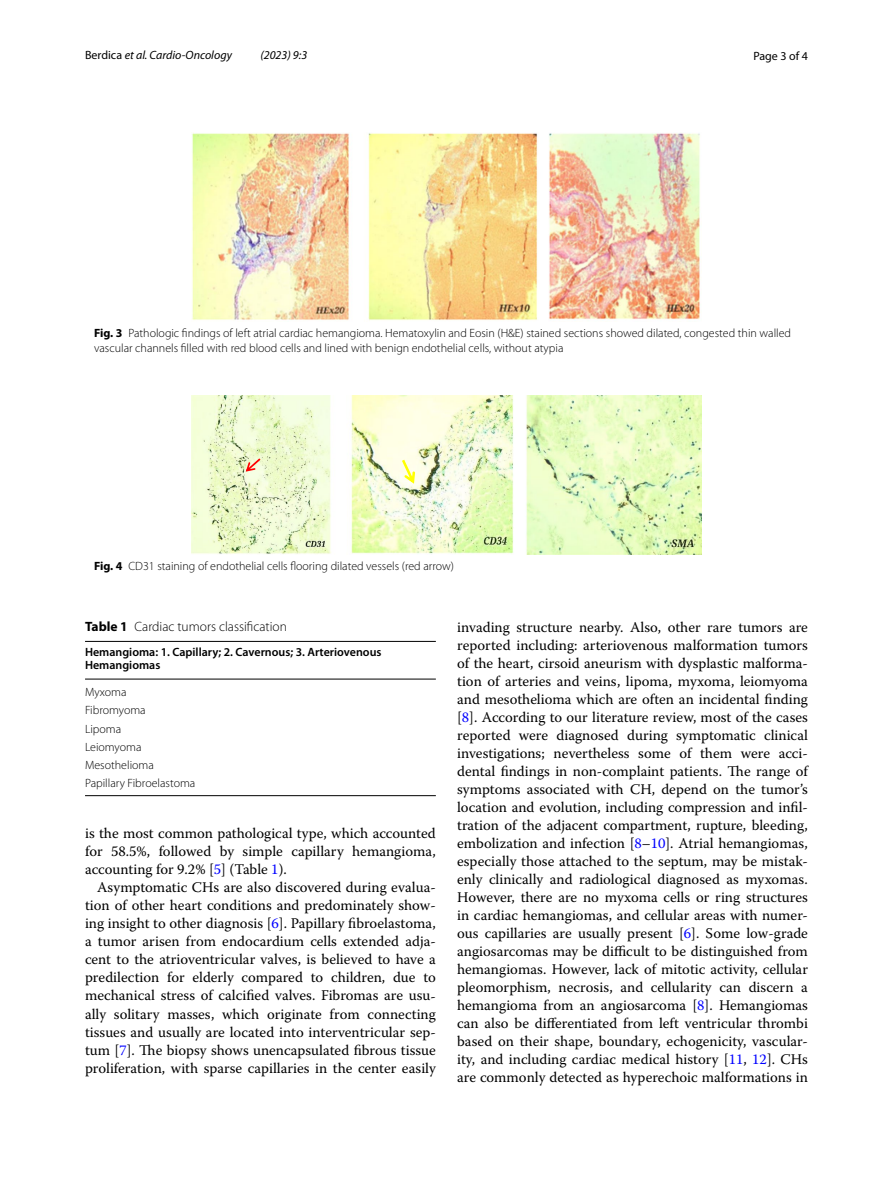
<style>
.page{position:relative;width:893px;height:1187px;background:#fff}
.page>*{position:absolute;margin:0;border:0;box-sizing:border-box;transform-origin:0 0}
.t1{font:14.7px/18px "Warnock Pro";color:#000;text-align:justify}
.t2{font:300 13.5px "Myriad Pro";color:#000}
.t3{font:300 12px/18.1px "Myriad Pro";color:#000}
.t4{font:600 12px/13.5px "Myriad Pro";color:#000}
.t5{font:italic 12px "Myriad Pro";color:#000}
.t6{font:12px "Myriad Pro";color:#000}
.s1{font-style:normal}
.s2{font-weight:700}
.s3{color:#00f}
</style>
<div class="page">
<img style="left:192px;top:133px;width:508px;height:188px">
<img style="left:191px;top:396px;width:511px;height:158px">
<svg style="left:246px;top:458px;width:14px;height:13px"></svg>
<svg style="left:402px;top:459px;width:13px;height:24px"></svg>
<hr style="left:85px;top:641px;width:351px;height:1px;background:#000">
<hr style="left:85px;top:678px;width:351px;height:1px;background:#000">
<hr style="left:85px;top:795px;width:351px;height:1px;background:#000">
<p class="t5" style="left:85px;top:48px;width:148px"><span class="s1">Berdica</span> et al. Cardio-Oncology</p>
<p class="t5" style="left:260px;top:48px;width:48px">(2023) 9:3</p>
<p class="t6" style="left:753px;top:48px;width:56px">Page 3 of 4</p>
<p class="t3" style="left:94px;top:326px;width:699px;line-height:15px"><span class="s2">Fig. 3</span> Pathologic findings of left atrial cardiac hemangioma. Hematoxylin and Eosin (H&amp;E) stained sections showed dilated, congested thin walled vascular channels filled with red blood cells and lined with benign endothelial cells, without atypia</p>
<p class="t3" style="left:94px;top:556px;width:362px"><span class="s2">Fig. 4</span> CD31 staining of endothelial cells flooring dilated vessels (red arrow)</p>
<p class="t2" style="left:85px;top:619px;width:203px"><span class="s2">Table 1</span> Cardiac tumors classification</p>
<p class="t4" style="left:85px;top:644px;width:298px">Hemangioma: 1. Capillary; 2. Cavernous; 3. Arteriovenous<br>Hemangiomas</p>
<p class="t3" style="left:85px;top:683px;width:112px">Myxoma<br>Fibromyoma<br>Lipoma<br>Leiomyoma<br>Mesothelioma<br>Papillary Fibroelastoma</p>
<p class="t1" style="left:85px;top:824px;width:352px">is the most common pathological type, which accounted for 58.5%, followed by simple capillary hemangioma, accounting for 9.2% [<span class="s3">5</span>] (Table <span class="s3">1</span>).</p>
<p class="t1" style="left:85px;top:878px;width:352px;text-indent:12px">Asymptomatic CHs are also discovered during evalua&shy;tion of other heart conditions and predominately show&shy;ing insight to other diagnosis [<span class="s3">6</span>]. Papillary fibroelastoma, a tumor arisen from endocardium cells extended adja&shy;cent to the atrioventricular valves, is believed to have a predilection for elderly compared to children, due to mechanical stress of calcified valves. Fibromas are usu&shy;ally solitary masses, which originate from connecting tissues and usually are located into interventricular sep&shy;tum [<span class="s3">7</span>]. The biopsy shows unencapsulated fibrous tissue proliferation, with sparse capillaries in the center easily</p>
<p class="t1" style="left:457px;top:617px;width:352px">invading structure nearby. Also, other rare tumors are reported including: arteriovenous malformation tumors of the heart, cirsoid aneurism with dysplastic malforma&shy;tion of arteries and veins, lipoma, myxoma, leiomyoma and mesothelioma which are often an incidental finding [<span class="s3">8</span>]. According to our literature review, most of the cases reported were diagnosed during symptomatic clinical investigations; nevertheless some of them were acci&shy;dental findings in non-complaint patients. The range of symptoms associated with CH, depend on the tumor’s location and evolution, including compression and infil&shy;tration of the adjacent compartment, rupture, bleeding, embolization and infection [<span class="s3">8</span>–<span class="s3">10</span>]. Atrial hemangiomas, especially those attached to the septum, may be mistak&shy;enly clinically and radiological diagnosed as myxomas.<br>However, there are no myxoma cells or ring structures in cardiac hemangiomas, and cellular areas with numer&shy;ous capillaries are usually present [<span class="s3">6</span>]. Some low-grade angiosarcomas may be difficult to be distinguished from hemangiomas. However, lack of mitotic activity, cellular pleomorphism, necrosis, and cellularity can discern a hemangioma from an angiosarcoma [<span class="s3">8</span>]. Hemangiomas can also be differentiated from left ventricular thrombi based on their shape, boundary, echogenicity, vascular&shy;ity, and including cardiac medical history [<span class="s3">11</span>, <span class="s3">12</span>]. CHs are commonly detected as hyperechoic malformations in</p>
</div>
